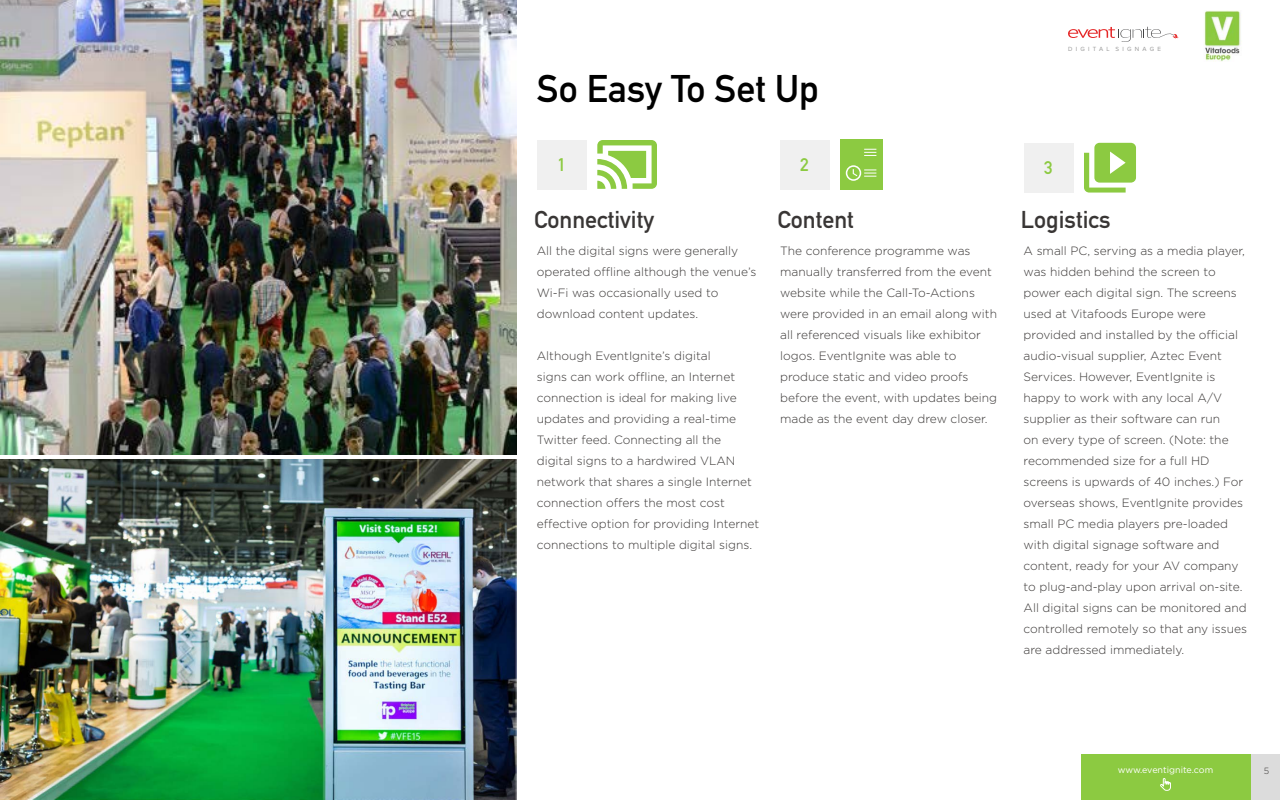
<style>
.page{position:relative;width:1280px;height:800px;background:#fff}
.page>*{position:absolute;margin:0;border:0;box-sizing:border-box;transform-origin:0 0}
.t1{font:38px "DIN Mittelschrift Std";color:#000}
.t2{font:24px "DIN Mittelschrift Std";color:#393635}
.t3{font:18px "DIN Mittelschrift Std";color:#8cca41}
.t4{font:300 12px/21px "Gotham";color:#393635}
.t5{font:9px "Gotham";color:#fff}
.t6{font:300 9px "Gotham";color:#393635}
.t7{font:6.2px "Proxima Nova";letter-spacing:.52em;color:#999}
</style>
<div class="page">
<div style="left:537px;top:140px;width:50px;height:50px;background:#f0f0f0"></div>
<div style="left:780px;top:140px;width:50px;height:50px;background:#f0f0f0"></div>
<div style="left:1024px;top:143px;width:50px;height:50px;background:#f0f0f0"></div>
<svg style="left:597px;top:140px;width:60px;height:49px"></svg>
<div style="left:840px;top:140px;width:42px;height:50px;background:#8cca41"></div>
<svg style="left:864px;top:149px;width:12px;height:7px"></svg>
<svg style="left:846px;top:165px;width:30px;height:16px"></svg>
<svg style="left:1084px;top:143px;width:52px;height:50px"></svg>
<img style="left:0;top:459px;width:517px;height:341px">
<img style="left:0;top:0;width:517px;height:454px">
<div style="left:1081px;top:754px;width:170px;height:46px;background:#8cca41"></div>
<div style="left:1251px;top:754px;width:29px;height:46px;background:#dcdcdc"></div>
<svg style="left:1068px;top:27px;width:111px;height:15px"></svg>
<svg style="left:1160px;top:778px;width:11px;height:13px"></svg>
<img style="left:1204px;top:10px;width:37px;height:52px">
<h1 class="t1" style="left:537px;top:66px;width:283px">So Easy To Set Up</h1>
<p class="t7" style="left:1068px;top:45px;width:94px">DIGITAL SIGNAGE</p>
<h3 class="t3" style="left:558px;top:154px;width:10px">1</h3>
<h3 class="t3" style="left:800px;top:155px;width:10px">2</h3>
<h3 class="t3" style="left:1044px;top:157px;width:10px">3</h3>
<h2 class="t2" style="left:534px;top:206px;width:121px">Connectivity</h2>
<h2 class="t2" style="left:778px;top:206px;width:78px">Content</h2>
<h2 class="t2" style="left:1021px;top:206px;width:91px">Logistics</h2>
<p class="t4" style="left:537px;top:240px;width:221px">All the digital signs were generally operated offline although the venue’s Wi-Fi was occasionally used to download content updates.</p>
<p class="t4" style="left:537px;top:345px;width:224px">Although EventIgnite’s digital<br>signs can work offline, an Internet connection is ideal for making live updates and providing a real-time Twitter feed. Connecting all the digital signs to a hardwired VLAN network that shares a single Internet connection offers the most cost effective option for providing Internet connections to multiple digital signs.</p>
<p class="t4" style="left:780px;top:240px;width:219px">The conference programme was manually transferred from the event website while the Call-To-Actions were provided in an email along with all referenced visuals like exhibitor logos. EventIgnite was able to produce static and video proofs before the event, with updates being made as the event day drew closer.</p>
<p class="t4" style="left:1024px;top:240px;width:225px">A small PC, serving as a media player, was hidden behind the screen to power each digital sign. The screens used at Vitafoods Europe were provided and installed by the official audio-visual supplier, Aztec Event Services. However, EventIgnite is happy to work with any local A/V supplier as their software can run<br>on every type of screen. (Note: the recommended size for a full HD screens is upwards of 40 inches.) For overseas shows, EventIgnite provides small PC media players pre-loaded with digital signage software and content, ready for your AV company to plug-and-play upon arrival on-site.<br>All digital signs can be monitored and controlled remotely so that any issues are addressed immediately.</p>
<p class="t5" style="left:1118px;top:764px;width:97px">www.eventignite.com</p>
<p class="t6" style="left:1264px;top:765px;width:7px">5</p>
</div>
